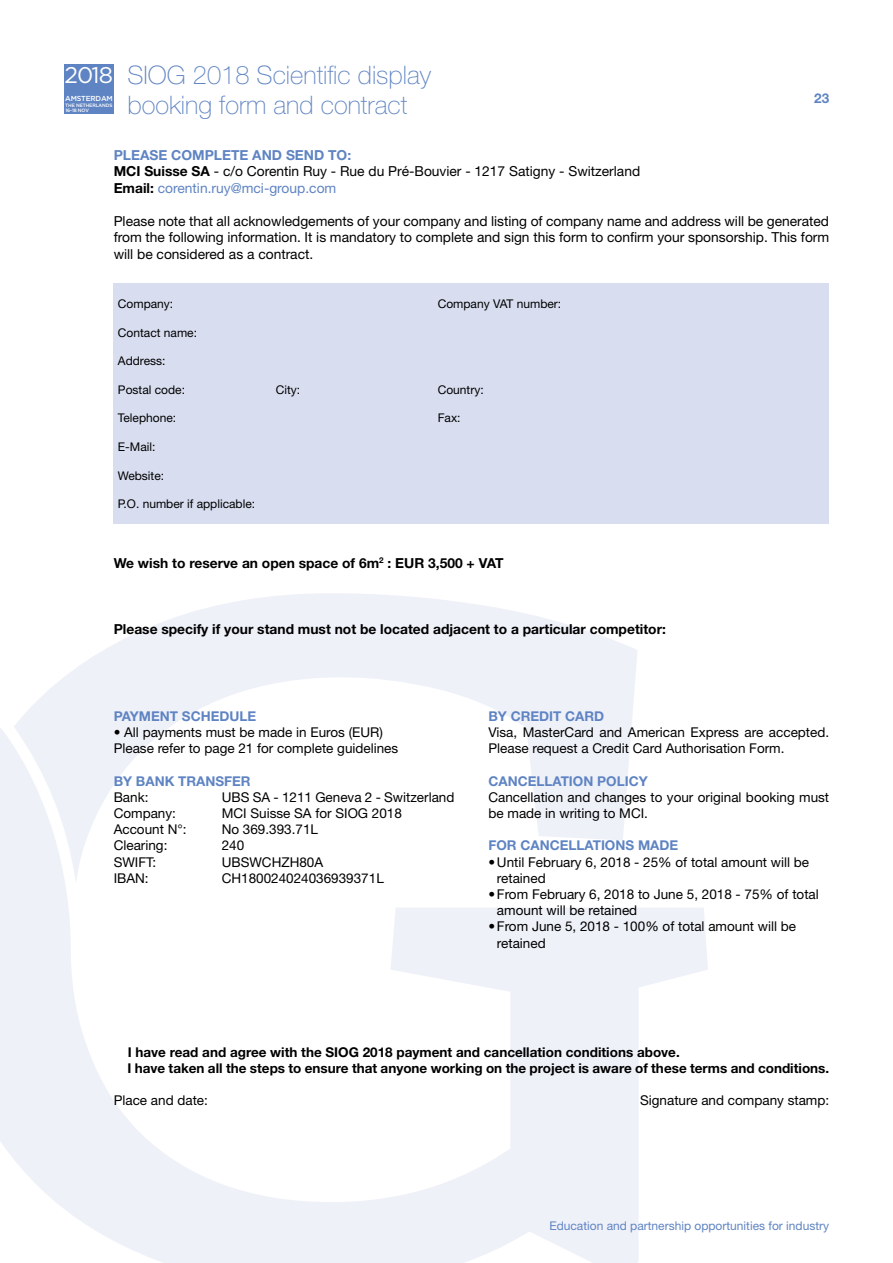
<style>
.page{position:relative;width:893px;height:1263px;background:#fff}
.page>*{position:absolute;margin:0;border:0;box-sizing:border-box;transform-origin:0 0}
.t1{font:100 25.5px/30.6px "Helvetica Neue";color:#5f84c3}
.t2{font:22.65px "Gotham";color:#fff}
.t3{font:13.8px/16.5px "Helvetica Neue";color:#000}
.t4{font:700 13.8px "Helvetica Neue";color:#000}
.t5{font:13.5px/16.2px "Helvetica Neue";color:#000}
.t6{font:700 13.5px "Helvetica Neue";color:#000}
.t7{font:700 13.5px "Helvetica Neue";color:#5f84c3}
.t8{font:12px "Helvetica Neue";color:#000}
.t9{font:12px "Helvetica Neue";color:#5f84c3}
.t10{font:500 7.2px "Gotham";letter-spacing:-.025em;color:#fff}
.t11{font:500 4.8px/5.4px "Gotham";letter-spacing:-.025em;color:#fff}
.s1{font-weight:700;color:#5f84c3}
.s2{font-weight:700}
.s3{color:#5f84c3}
.s4{color:#fff}
</style>
<div class="page">
<svg style="left:0;top:593px;width:708px;height:670px"></svg>
<div style="left:114px;top:283px;width:715px;height:240px;background:#d8def0"></div>
<div style="left:64px;top:64px;width:50px;height:50px;background:#5f84c3"></div>
<h2 class="t2" style="left:65px;top:62px;width:50px">2018</h2>
<p class="t10" style="left:65px;top:95px;width:49px">AMSTERDAM</p>
<p class="t11" style="left:65px;top:103px;width:49px">THE NETHERLANDS<br>16-18 NOV</p>
<h1 class="t1" style="left:128px;top:59px;width:305px">SIOG 2018 Scientific display booking form and contract</h1>
<p class="t7" style="left:814px;top:90px;width:17px">23</p>
<p class="t3" style="left:114px;top:146px;width:528px"><span class="s1">PLEASE COMPLETE AND SEND TO:<br></span><span class="s2">MCI Suisse SA</span> - c/o Corentin Ruy - Rue du Pré-Bouvier - 1217 Satigny - Switzerland<br><span class="s2">Email:</span> <span class="s3">corentin.ruy@mci-group.com</span></p>
<p class="t3" style="left:114px;top:213px;width:717px;text-align:justify">Please note that all acknowledgements of your company and listing of company name and address will be generated from the following information. It is mandatory to complete and sign this form to confirm your sponsorship. This form will be considered as a contract.</p>
<p class="t8" style="left:118px;top:297px;width:57px">Company:</p>
<p class="t8" style="left:438px;top:297px;width:125px">Company VAT number:</p>
<p class="t8" style="left:118px;top:326px;width:81px">Contact name:</p>
<p class="t8" style="left:118px;top:354px;width:49px">Address:</p>
<p class="t8" style="left:118px;top:383px;width:69px">Postal code:</p>
<p class="t8" style="left:276px;top:383px;width:26px">City:</p>
<p class="t8" style="left:438px;top:383px;width:48px">Country:</p>
<p class="t8" style="left:118px;top:411px;width:60px">Telephone:</p>
<p class="t8" style="left:438px;top:411px;width:24px">Fax:</p>
<p class="t8" style="left:118px;top:440px;width:39px">E-Mail:</p>
<p class="t8" style="left:118px;top:468px;width:48px">Website:</p>
<p class="t8" style="left:118px;top:497px;width:139px">P.O. number if applicable:</p>
<p class="t4" style="left:114px;top:555px;width:391px">We wish to reserve an open space of 6m<sup>2</sup> : EUR 3,500 + VAT</p>
<p class="t4" style="left:114px;top:621px;width:554px">Please specify if your stand must not be located adjacent to a particular competitor:</p>
<p class="t7" style="left:114px;top:707px;width:144px">PAYMENT SCHEDULE</p>
<p class="t5" style="left:114px;top:724px;width:286px">• All payments must be made in Euros (EUR)<br>Please refer to page 21 for complete guidelines</p>
<p class="t7" style="left:114px;top:772px;width:139px">BY BANK TRANSFER</p>
<p class="t5" style="left:114px;top:789px;width:36px">Bank:</p>
<p class="t5" style="left:222px;top:789px;width:234px">UBS SA - 1211 Geneva 2 - Switzerland</p>
<p class="t5" style="left:114px;top:805px;width:64px">Company:</p>
<p class="t5" style="left:222px;top:805px;width:182px">MCI Suisse SA for SIOG 2018</p>
<p class="t5" style="left:114px;top:821px;width:74px">Account N°:</p>
<p class="t5" style="left:222px;top:821px;width:98px">No 369.393.71L</p>
<p class="t5" style="left:114px;top:837px;width:55px">Clearing:</p>
<p class="t5" style="left:222px;top:837px;width:24px">240</p>
<p class="t5" style="left:114px;top:853px;width:44px">SWIFT:</p>
<p class="t5" style="left:222px;top:853px;width:103px">UBSWCHZH80A</p>
<p class="t5" style="left:114px;top:870px;width:36px">IBAN:</p>
<p class="t5" style="left:222px;top:870px;width:164px">CH180024024036939371L</p>
<p class="t7" style="left:488px;top:707px;width:117px">BY CREDIT CARD</p>
<p class="t5" style="left:488px;top:724px;width:342px">Visa, MasterCard and American Express are accepted.<br>Please request a Credit Card Authorisation Form.</p>
<p class="t7" style="left:488px;top:772px;width:161px">CANCELLATION POLICY</p>
<p class="t5" style="left:488px;top:789px;width:342px">Cancellation and changes to your original booking must be made in writing to MCI.</p>
<p class="t7" style="left:488px;top:837px;width:191px">FOR CANCELLATIONS MADE</p>
<p class="t5" style="left:497px;top:853px;width:314px;text-indent:-9px">•Until February 6, 2018 - 25% of total amount will be retained</p>
<p class="t5" style="left:497px;top:886px;width:323px;text-indent:-9px">•From February 6, 2018 to June 5, 2018 - 75% of total amount will be retained</p>
<p class="t5" style="left:497px;top:918px;width:301px;text-indent:-9px">•From June 5, 2018 - 100% of total amount will be retained</p>
<p class="t6" style="left:114px;top:1043px;width:568px"><span class="s4">□</span> I have read and agree with the SIOG 2018 payment and cancellation conditions above.</p>
<p class="t6" style="left:114px;top:1060px;width:717px"><span class="s4">□</span> I have taken all the steps to ensure that anyone working on the project is aware of these terms and conditions.</p>
<p class="t5" style="left:114px;top:1092px;width:96px">Place and date:</p>
<p class="t5" style="left:640px;top:1092px;width:191px">Signature and company stamp:</p>
<p class="t9" style="left:549px;top:1218px;width:281px">Education and partnership opportunities for industry</p>
</div>
